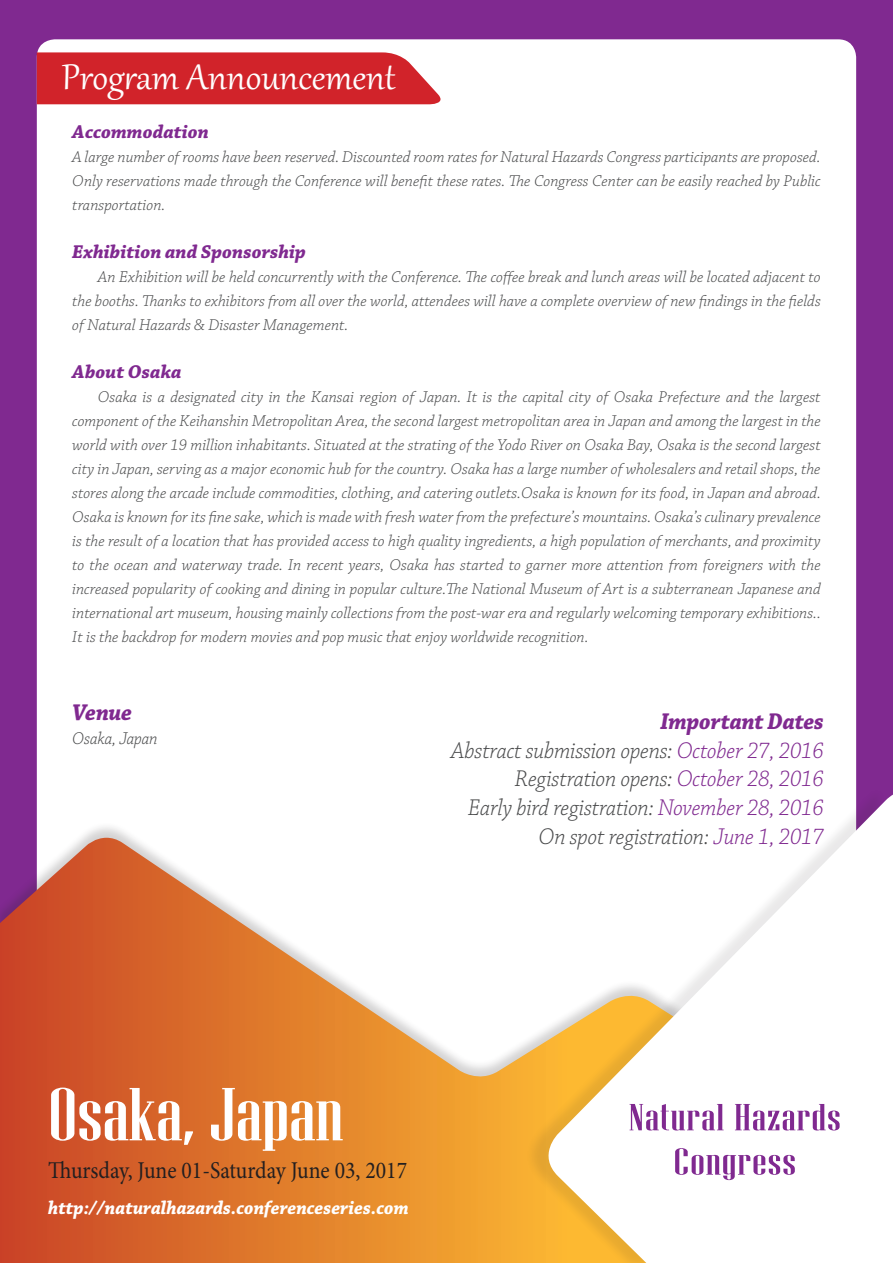
<style>
.page{position:relative;width:893px;height:1263px;background:#802990}
.page>*{position:absolute;margin:0;border:0;box-sizing:border-box;transform-origin:0 0}
.t1{font:74.85px "Niagara Solid";color:#fff;scale:1.3 1}
.t2{font:43.95px "Gabriola";color:#fff}
.t3{font:37.65px/44.4px "Niagara Solid";letter-spacing:.02em;color:#802990;text-align:center;scale:1.39 1}
.t4{font:24.15px "Minion Pro";color:#231f20;scale:.9 1}
.t5{font:italic 300 24px "Chaparral Pro";letter-spacing:-.01em;color:#4b4c4d;scale:.95 1}
.t6{font:italic 700 24px "Chaparral Pro";letter-spacing:-.01em;color:#802990;scale:.95 1}
.t7{font:italic 700 19.5px "Chaparral Pro";color:#802990}
.t8{font:italic 700 19.5px "Chaparral Pro";color:#fff;scale:.95 1}
.t9{font:italic 300 18px "Chaparral Pro";letter-spacing:-.005em;color:#4b4c4d;scale:.95 1}
.t10{font:italic 300 16.5px/24px "Chaparral Pro";color:#4b4c4d;text-align:justify}
.s1{color:#802990}
</style>
<div class="page">
<div style="left:37px;top:39px;width:819px;height:1122px;background:#fff;border-radius:18px"></div>
<div style="left:37px;top:52px;width:404px;height:52px;background:#d1232a"></div>
<div style="left:0;top:821px;width:893px;height:442px;background:#231f20;opacity:.2"></div>
<svg style="left:0;top:838px;width:526px;height:425px"></svg>
<div style="left:526px;top:787px;width:360px;height:476px;background:#231f20;opacity:.1"></div>
<svg style="left:537px;top:795px;width:356px;height:468px"></svg>
<p class="t2" style="left:62px;top:48px;width:335px">Program Announcement</p>
<p class="t7" style="left:72px;top:120px;width:138px">Accommodation</p>
<p class="t10" style="left:72px;top:145px;width:750px">A large number of rooms have been reserved. Discounted room rates for Natural Hazards Congress participants are proposed.<br>Only reservations made through the Conference will benefit these rates. The Congress Center can be easily reached by Public transportation.</p>
<p class="t7" style="left:72px;top:240px;width:235px">Exhibition and Sponsorship</p>
<p class="t10" style="left:72px;top:265px;width:750px;text-indent:26px">An Exhibition will be held concurrently with the Conference. The coffee break and lunch areas will be located adjacent to the booths. Thanks to exhibitors from all over the world, attendees will have a complete overview of new findings in the fields of Natural Hazards &amp; Disaster Management.</p>
<p class="t7" style="left:72px;top:360px;width:111px">About Osaka</p>
<p class="t10" style="left:72px;top:385px;width:750px;text-indent:26px">Osaka is a designated city in the Kansai region of Japan. It is the capital city of Osaka Prefecture and the largest component of the Keihanshin Metropolitan Area, the second largest metropolitan area in Japan and among the largest in the world with over 19 million inhabitants. Situated at the strating of the Yodo River on Osaka Bay, Osaka is the second largest city in Japan, serving as a major economic hub for the country. Osaka has a large number of wholesalers and retail shops, the stores along the arcade include commodities, clothing, and catering outlets.Osaka is known for its food, in Japan and abroad.<br>Osaka is known for its fine sake, which is made with fresh water from the prefecture’s mountains. Osaka’s culinary prevalence is the result of a location that has provided access to high quality ingredients, a high population of merchants, and proximity to the ocean and waterway trade. In recent years, Osaka has started to garner more attention from foreigners with the increased popularity of cooking and dining in popular culture.The National Museum of Art is a subterranean Japanese and international art museum, housing mainly collections from the post-war era and regularly welcoming temporary exhibitions..<br>It is the backdrop for modern movies and pop music that enjoy worldwide recognition.</p>
<p class="t6" style="left:72px;top:698px;width:65px">Venue</p>
<p class="t9" style="left:72px;top:729px;width:91px">Osaka, Japan</p>
<p class="t6" style="left:660px;top:707px;width:174px">Important Dates</p>
<p class="t5" style="left:451px;top:737px;width:394px">Abstract submission opens: <span class="s1">October 27, 2016</span></p>
<p class="t5" style="left:515px;top:766px;width:327px">Registration opens: <span class="s1">October 28, 2016</span></p>
<p class="t5" style="left:468px;top:794px;width:376px">Early bird registration: <span class="s1">November 28, 2016</span></p>
<p class="t5" style="left:538px;top:823px;width:302px">On spot registration: <span class="s1">June 1, 2017</span></p>
<p class="t1" style="left:48px;top:1075px;width:228px">Osaka, Japan</p>
<p class="t4" style="left:48px;top:1154px;width:400px">Thursday, June 01-Saturday June 03, 2017</p>
<p class="t8" style="left:48px;top:1196px;width:381px">http://naturalhazards.conferenceseries.com</p>
<p class="t3" style="left:629px;top:1095px;width:154px">Natural Hazards<br>Congress</p>
</div>
